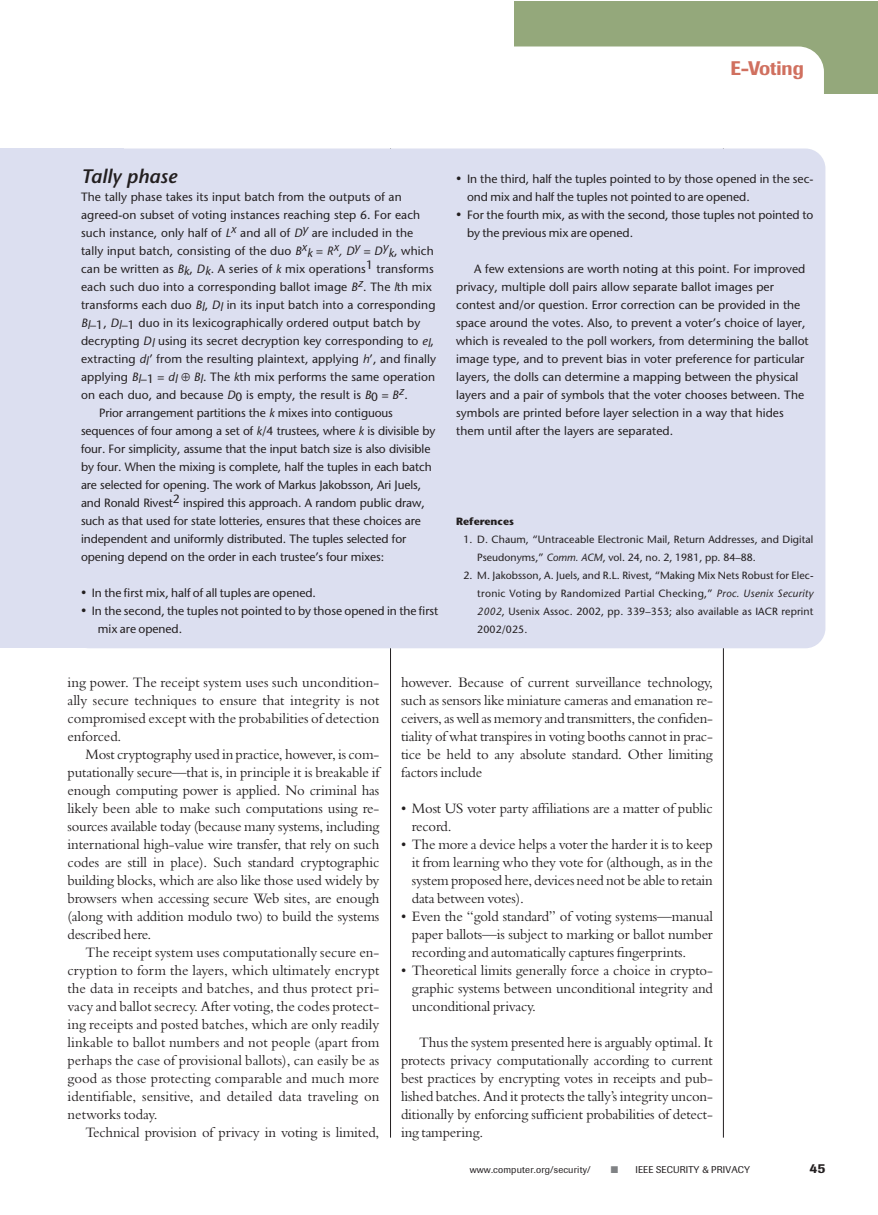
<style>
.page{position:relative;width:878px;height:1215px;background:#fff}
.page>*{position:absolute;margin:0;border:0;box-sizing:border-box;transform-origin:0 0}
.t1{font:italic 600 19.5px "Stone Sans";color:#231f20}
.t2{font:500 19.5px "Imago";letter-spacing:-.005em;color:#d0705f}
.t3{font:15px/18px "Bembo";letter-spacing:-.01em;color:#231f20;text-align:justify}
.t4{font:500 13.5px "Imago";color:#231f20}
.t5{font:12px/18px "Stone Sans";letter-spacing:.005em;color:#231f20}
.t6{font:10.5px/18px "Stone Sans";letter-spacing:.01em;color:#231f20}
.t7{font:700 10.5px "Stone Sans";color:#231f20}
.t8{font:9.75px "Imago";letter-spacing:.02em;color:#231f20}
.s1{font-style:italic}
.s2{font-family:"Bembo";font-size:15px}
.s3{color:#808285}
</style>
<div class="page">
<div style="left:514px;top:2px;width:363px;height:92px;background:#94a87b"></div>
<div style="left:471px;top:46px;width:353px;height:84px;background:#fff;border-radius:26px"></div>
<hr style="left:390px;top:148px;width:1px;height:990px;background:#231f20">
<hr style="left:723px;top:148px;width:1px;height:990px;background:#231f20">
<div style="left:0;top:148px;width:123px;height:500px;background:#dcdff0"></div>
<div style="left:69px;top:148px;width:756px;height:500px;background:#dcdff0;border-radius:20px"></div>
<h1 class="t2" style="left:730px;top:61px;width:75px">E-Voting</h1>
<h1 class="t1" style="left:81px;top:168px;width:97px">Tally phase</h1>
<p class="t5" style="left:81px;top:189px;width:322px">The tally phase takes its input batch from the outputs of an</p>
<p class="t5" style="left:81px;top:207px;width:341px">agreed-on subset of voting instances reaching step 6. For each</p>
<p class="t5" style="left:81px;top:225px;width:334px">such instance, only half of <span class="s1">L</span><sup>x</sup> and all of <span class="s1">D</span><sup>y</sup> are included in the</p>
<p class="t5" style="left:81px;top:243px;width:354px">tally input batch, consisting of the duo <span class="s1">B</span><sup>x</sup><span class="s1">k</span> = <span class="s1">R</span><sup>x</sup><span class="s1">, D</span><sup>y</sup> = <span class="s1">D</span><sup>y</sup><span class="s1">k</span>, which</p>
<p class="t5" style="left:81px;top:261px;width:354px">can be written as <span class="s1">Bk</span>, <span class="s1">Dk</span>. A series of <span class="s1">k</span> mix operations1 transforms</p>
<p class="t5" style="left:81px;top:279px;width:352px">each such duo into a corresponding ballot image <span class="s1">B</span><sup>z</sup>. The <span class="s1">l</span>th mix</p>
<p class="t5" style="left:81px;top:297px;width:356px">transforms each duo <span class="s1">Bl</span>, <span class="s1">Dl</span> in its input batch into a corresponding</p>
<p class="t5" style="left:81px;top:315px;width:341px"><span class="s1">Bl</span>–1, <span class="s1">Dl</span>–1 duo in its lexicographically ordered output batch by</p>
<p class="t5" style="left:81px;top:333px;width:354px">decrypting <span class="s1">Dl</span> using its secret decryption key corresponding to <span class="s1">el</span>,</p>
<p class="t5" style="left:81px;top:351px;width:356px">extracting <span class="s1">dl</span>’ from the resulting plaintext, applying <span class="s1">h</span>’, and finally</p>
<p class="t5" style="left:81px;top:369px;width:355px">applying <span class="s1">Bl</span>–1 = <span class="s1">dl</span> ≈ <span class="s1">Bl</span>. The <span class="s1">k</span>th mix performs the same operation</p>
<p class="t5" style="left:81px;top:387px;width:328px">on each duo, and because <span class="s1">D</span>0 is empty, the result is <span class="s1">B</span>0 = <span class="s1">B</span><sup>z</sup>.</p>
<p class="t5" style="left:99px;top:405px;width:295px">Prior arrangement partitions the <span class="s1">k</span> mixes into contiguous</p>
<p class="t5" style="left:81px;top:423px;width:356px">sequences of four among a set of <span class="s1">k</span>/4 trustees, where <span class="s1">k</span> is divisible by</p>
<p class="t5" style="left:81px;top:441px;width:351px">four. For simplicity, assume that the input batch size is also divisible</p>
<p class="t5" style="left:81px;top:459px;width:352px">by four. When the mixing is complete, half the tuples in each batch</p>
<p class="t5" style="left:81px;top:477px;width:341px">are selected for opening. The work of Markus Jakobsson, Ari Juels,</p>
<p class="t5" style="left:81px;top:495px;width:345px">and Ronald Rivest2 inspired this approach. A random public draw,</p>
<p class="t5" style="left:81px;top:513px;width:341px">such as that used for state lotteries, ensures that these choices are</p>
<p class="t5" style="left:81px;top:531px;width:327px">independent and uniformly distributed. The tuples selected for</p>
<p class="t5" style="left:81px;top:549px;width:304px">opening depend on the order in each trustee’s four mixes:</p>
<p class="t5" style="left:81px;top:585px;width:236px"><span class="s2">•</span> In the first mix, half of all tuples are opened.</p>
<p class="t5" style="left:98px;top:603px;width:342px;text-indent:-17px"><span class="s2">•</span> In the second, the tuples not pointed to by those opened in the first mix are opened.</p>
<p class="t5" style="left:467px;top:171px;width:348px;text-indent:-11px"><span class="s2">•</span> In the third, half the tuples pointed to by those opened in the sec&shy;ond mix and half the tuples not pointed to are opened.</p>
<p class="t5" style="left:467px;top:207px;width:348px;text-indent:-11px"><span class="s2">•</span> For the fourth mix, as with the second, those tuples not pointed to by the previous mix are opened.</p>
<p class="t5" style="left:456px;top:261px;width:354px;text-indent:18px">A few extensions are worth noting at this point. For improved privacy, multiple doll pairs allow separate ballot images per contest and/or question. Error correction can be provided in the space around the votes. Also, to prevent a voter’s choice of layer, which is revealed to the poll workers, from determining the ballot image type, and to prevent bias in voter preference for particular layers, the dolls can determine a mapping between the physical layers and a pair of symbols that the voter chooses between. The symbols are printed before layer selection in a way that hides them until after the layers are separated.</p>
<p class="t7" style="left:456px;top:517px;width:59px">References</p>
<p class="t6" style="left:477px;top:531px;width:338px;text-indent:-14px">1. D. Chaum, “Untraceable Electronic Mail, Return Addresses, and Digital<br>Pseudonyms,” <span class="s1">Comm. ACM</span>, vol. 24, no. 2, 1981, pp. 84–88.</p>
<p class="t6" style="left:477px;top:567px;width:338px;text-align:justify;text-indent:-14px">2. M. Jakobsson, A. Juels, and R.L. Rivest, “Making Mix Nets Robust for Elec&shy;tronic Voting by Randomized Partial Checking,” <span class="s1">Proc. Usenix Security 2002</span>, Usenix Assoc. 2002, pp. 339–353; also available as IACR reprint 2002/025.</p>
<p class="t3" style="left:68px;top:674px;width:313px">ing power. The receipt system uses such uncondition&shy;ally secure techniques to ensure that integrity is not compromised except with the probabilities of detection enforced.</p>
<p class="t3" style="left:68px;top:746px;width:313px;text-indent:18px">Most cryptography used in practice, however, is com&shy;putationally secure—that is, in principle it is breakable if enough computing power is applied. No criminal has likely been able to make such computations using re&shy;sources available today (because many systems, including international high-value wire transfer, that rely on such codes are still in place). Such standard cryptographic building blocks, which are also like those used widely by browsers when accessing secure Web sites, are enough (along with addition modulo two) to build the systems described here.</p>
<p class="t3" style="left:68px;top:944px;width:313px;text-indent:18px">The receipt system uses computationally secure en&shy;cryption to form the layers, which ultimately encrypt the data in receipts and batches, and thus protect pri&shy;vacy and ballot secrecy. After voting, the codes protect&shy;ing receipts and posted batches, which are only readily linkable to ballot numbers and not people (apart from perhaps the case of provisional ballots), can easily be as good as those protecting comparable and much more identifiable, sensitive, and detailed data traveling on networks today.</p>
<p class="t3" style="left:86px;top:1124px;width:295px">Technical provision of privacy in voting is limited,</p>
<p class="t3" style="left:401px;top:674px;width:313px">however. Because of current surveillance technology, such as sensors like miniature cameras and emanation re&shy;ceivers, as well as memory and transmitters, the confiden&shy;tiality of what transpires in voting booths cannot in prac&shy;tice be held to any absolute standard. Other limiting factors include</p>
<p class="t3" style="left:412px;top:800px;width:302px;text-indent:-11px">• Most US voter party affiliations are a matter of public record.</p>
<p class="t3" style="left:412px;top:836px;width:302px;text-indent:-11px">• The more a device helps a voter the harder it is to keep it from learning who they vote for (although, as in the system proposed here, devices need not be able to retain data between votes).</p>
<p class="t3" style="left:412px;top:908px;width:302px;text-indent:-11px">• Even the “gold standard” of voting systems—manual paper ballots—is subject to marking or ballot number recording and automatically captures fingerprints.</p>
<p class="t3" style="left:412px;top:962px;width:302px;text-indent:-11px">• Theoretical limits generally force a choice in crypto&shy;graphic systems between unconditional integrity and unconditional privacy.</p>
<p class="t3" style="left:401px;top:1034px;width:313px;text-indent:18px">Thus the system presented here is arguably optimal. It protects privacy computationally according to current best practices by encrypting votes in receipts and pub&shy;lished batches. And it protects the tally’s integrity uncon&shy;ditionally by enforcing sufficient probabilities of detect&shy;ing tampering.</p>
<p class="t8" style="left:469px;top:1166px;width:122px">www.computer.org/security/</p>
<p class="t8" style="left:610px;top:1166px;width:141px"><span class="s3">■</span> IEEE SECURITY &amp; PRIVACY</p>
<p class="t4" style="left:809px;top:1163px;width:18px">45</p>
</div>
